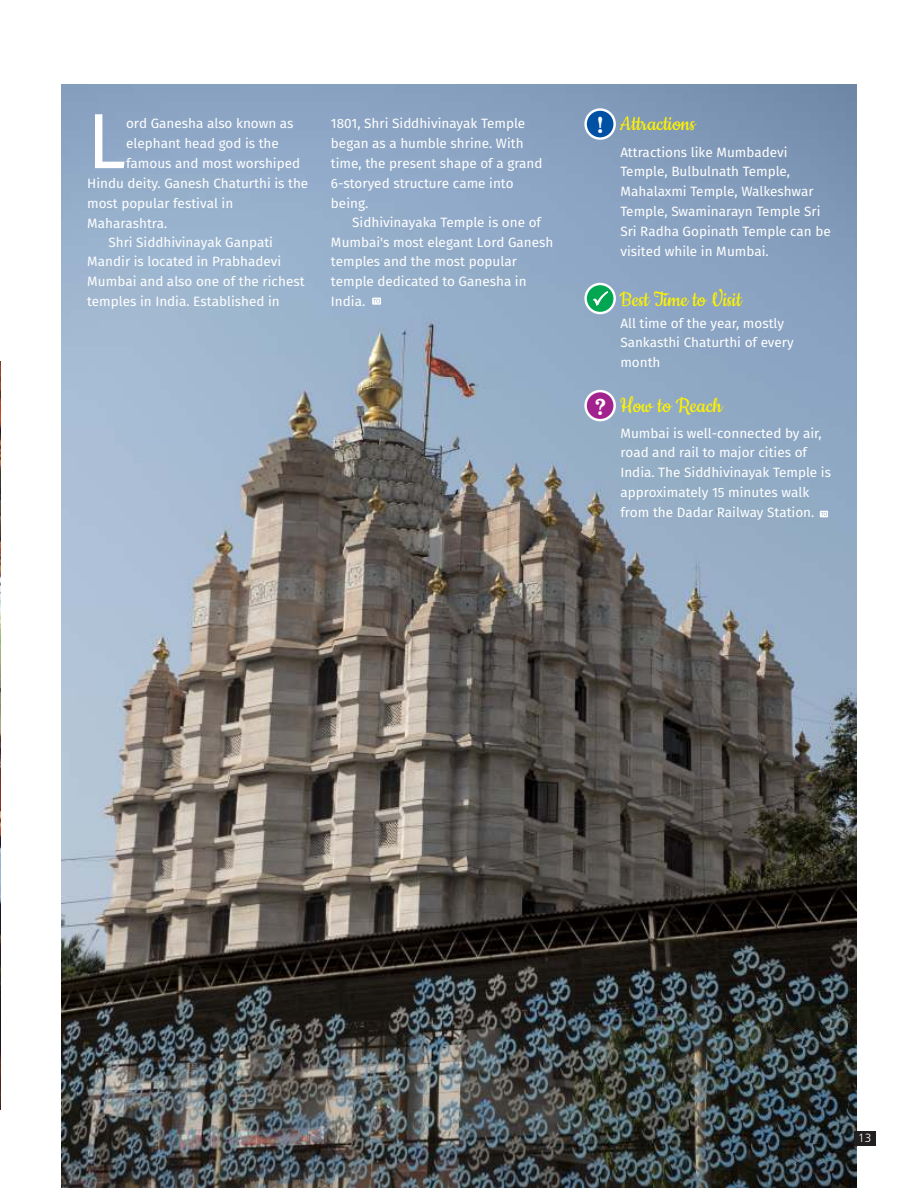
<style>
.page{position:relative;width:918px;height:1188px;background:#fff}
.page>*{position:absolute;margin:0;border:0;box-sizing:border-box;transform-origin:0 0}
.t1{font:78.15px "Fira Sans";color:#fff}
.t2{font:24px "Cookie";color:#fff200}
.t3{font:13.5px/19.8px "Fira Sans";color:#fff}
.t4{font:12px "Humanist 777 BT Light B";color:#fff}
</style>
<div class="page">
<img style="left:61px;top:84px;width:796px;height:1104px">
<div style="left:854px;top:1131px;width:21px;height:14px;background:#231f20"></div>
<svg style="left:584px;top:108px;width:32px;height:32px"></svg>
<div style="left:587px;top:111px;width:26px;height:26px;background:#0050a3;border-radius:50%"></div>
<svg style="left:584px;top:283px;width:32px;height:31px"></svg>
<div style="left:587px;top:285px;width:26px;height:27px;background:#00a650;border-radius:50%"></div>
<svg style="left:584px;top:390px;width:32px;height:31px"></svg>
<div style="left:587px;top:392px;width:26px;height:27px;background:#a3238e;border-radius:50%"></div>
<img style="left:0;top:361px;width:1px;height:748px">
<svg style="left:372px;top:298px;width:9px;height:7px"></svg>
<svg style="left:820px;top:511px;width:8px;height:6px"></svg>
<h1 class="t1" style="left:87px;top:107px;width:40px">L</h1>
<p class="t3" style="left:126px;top:115px;width:169px">ord Ganesha also known as</p>
<p class="t3" style="left:126px;top:135px;width:154px">elephant head god is the</p>
<p class="t3" style="left:126px;top:154px;width:176px">famous and most worshiped</p>
<p class="t3" style="left:87px;top:174px;width:223px">Hindu deity. Ganesh Chaturthi is the</p>
<p class="t3" style="left:87px;top:194px;width:148px">most popular festival in</p>
<p class="t3" style="left:87px;top:214px;width:82px">Maharashtra.</p>
<p class="t3" style="left:108px;top:233px;width:166px">Shri Siddhivinayak Ganpati</p>
<p class="t3" style="left:87px;top:253px;width:196px">Mandir is located in Prabhadevi</p>
<p class="t3" style="left:87px;top:273px;width:219px">Mumbai and also one of the richest</p>
<p class="t3" style="left:87px;top:292px;width:194px">temples in India. Established in</p>
<p class="t3" style="left:331px;top:115px;width:213px">1801, Shri Siddhivinayak Temple began as a humble shrine. With time, the present shape of a grand<br>6-storyed structure came into being.</p>
<p class="t3" style="left:331px;top:213px;width:224px;text-indent:21px">Sidhivinayaka Temple is one of<br>Mumbai's most elegant Lord Ganesh temples and the most popular temple dedicated to Ganesha in<br>India.</p>
<h2 class="t2" style="left:597px;top:112px;width:100px"><sub>!</sub> Attractions</h2>
<p class="t3" style="left:620px;top:143px;width:212px">Attractions like Mumbadevi<br>Temple, Bulbulnath Temple,<br>Mahalaxmi Temple, Walkeshwar<br>Temple, Swaminarayn Temple Sri<br>Sri Radha Gopinath Temple can be visited while in Mumbai.</p>
<h2 class="t2" style="left:620px;top:287px;width:123px">Best Time to Visit</h2>
<p class="t3" style="left:620px;top:314px;width:175px">All time of the year, mostly<br>Sankasthi Chaturthi of every month</p>
<h2 class="t2" style="left:595px;top:393px;width:129px"><sub>?</sub> How to Reach</h2>
<p class="t3" style="left:620px;top:424px;width:212px">Mumbai is well-connected by air, road and rail to major cities of<br>India. The Siddhivinayak Temple is approximately 15 minutes walk from the Dadar Railway Station.</p>
<p class="t4" style="left:858px;top:1133px;width:15px">13</p>
</div>
